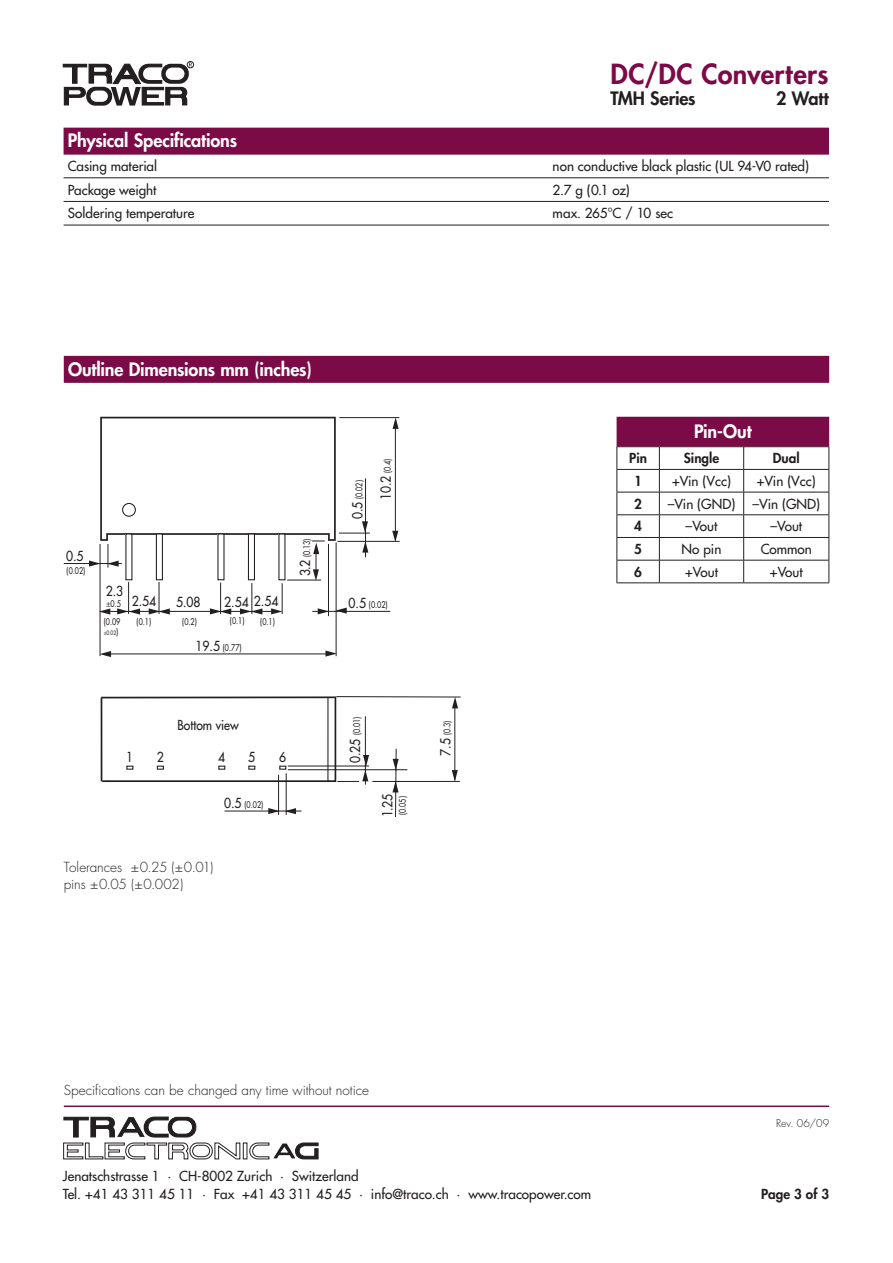
<style>
.page{position:relative;width:893px;height:1263px;background:#fff}
.page>*{position:absolute;margin:0;border:0;box-sizing:border-box;transform-origin:0 0}
.t1{font:800 27px "Futura";letter-spacing:.015em;color:#7b0b46}
.Liste_Titel_Heavy{font:800 18px "Futura";letter-spacing:-.01em;color:#fff}
.t2{font:800 18px "Futura";letter-spacing:-.01em;color:#231f20}
.Liste_GS_medium{font:13.5px/18px "Futura";color:#231f20}
.Text_light{font:300 13.5px "Futura";letter-spacing:-.005em;color:#231f20}
.Tabelle_Heavy{font:13.5px "Futura";color:#231f20}
.Liste_GS_medium-2{font:13.5px/9.4px "Futura";color:#231f20;scale:.9 1}
.Tabelle_Heavy-2{font:800 13.5px "Futura";color:#231f20}
.t3{font:300 10.5px "Futura";letter-spacing:.01em;color:#231f20}
.t4{font:9px "Futura";color:#231f20;scale:.8 1}
.t5{font:6px "Futura";color:#231f20;scale:.8 1}
.s1{font-family:"Myriad Pro";font-size:8.7px}
.s2{font-size:9px}
.s3{font-family:"Myriad Pro"}
.s4{font-size:13.5px}
</style>
<div class="page">
<div style="left:187px;top:61px;width:7px;height:7px;border:1px solid #231f20;border-radius:50%"></div>
<svg style="left:63px;top:63px;width:129px;height:43px"></svg>
<hr style="left:64px;top:1105px;width:765px;height:2px;background:#7b0b46">
<svg style="left:63px;top:1116px;width:256px;height:44px"></svg>
<div style="left:64px;top:128px;width:765px;height:27px;background:#7b0b46"></div>
<hr style="left:64px;top:177px;width:765px;height:1px;background:#231f20">
<hr style="left:64px;top:201px;width:765px;height:1px;background:#231f20">
<hr style="left:64px;top:225px;width:765px;height:1px;background:#231f20">
<div style="left:64px;top:356px;width:765px;height:27px;background:#7b0b46"></div>
<svg style="left:271px;top:608px;width:11px;height:6px"></svg>
<hr style="left:100px;top:544px;width:1px;height:112px;background:#231f20">
<hr style="left:128px;top:582px;width:1px;height:32px;background:#231f20">
<hr style="left:159px;top:582px;width:1px;height:32px;background:#231f20">
<hr style="left:220px;top:583px;width:1px;height:31px;background:#231f20">
<hr style="left:282px;top:583px;width:1px;height:31px;background:#231f20">
<hr style="left:252px;top:583px;width:1px;height:31px;background:#231f20">
<hr style="left:336px;top:542px;width:1px;height:114px;background:#231f20">
<svg style="left:240px;top:608px;width:22px;height:6px"></svg>
<svg style="left:117px;top:608px;width:23px;height:6px"></svg>
<svg style="left:99px;top:608px;width:11px;height:6px"></svg>
<svg style="left:210px;top:608px;width:21px;height:6px"></svg>
<svg style="left:149px;top:608px;width:21px;height:6px"></svg>
<hr style="left:107px;top:611px;width:166px;height:1px;background:#231f20">
<svg style="left:325px;top:650px;width:12px;height:7px"></svg>
<svg style="left:100px;top:651px;width:11px;height:6px"></svg>
<hr style="left:107px;top:654px;width:219px;height:1px;background:#231f20">
<hr style="left:64px;top:563px;width:58px;height:1px;background:#231f20">
<svg style="left:335px;top:607px;width:12px;height:7px"></svg>
<svg style="left:318px;top:608px;width:10px;height:6px"></svg>
<hr style="left:312px;top:611px;width:78px;height:1px;background:#231f20">
<hr style="left:328px;top:544px;width:1px;height:72px;background:#231f20">
<hr style="left:337px;top:541px;width:63px;height:1px;background:#231f20">
<hr style="left:339px;top:417px;width:60px;height:1px;background:#231f20">
<svg style="left:392px;top:531px;width:6px;height:11px"></svg>
<svg style="left:393px;top:417px;width:6px;height:12px"></svg>
<hr style="left:395px;top:426px;width:1px;height:110px;background:#231f20">
<hr style="left:339px;top:533px;width:31px;height:1px;background:#231f20">
<hr style="left:365px;top:478px;width:1px;height:79px;background:#231f20">
<svg style="left:362px;top:541px;width:6px;height:12px"></svg>
<svg style="left:362px;top:521px;width:6px;height:12px"></svg>
<svg style="left:100px;top:696px;width:361px;height:121px"></svg>
<svg style="left:89px;top:417px;width:248px;height:164px"></svg>
<hr style="left:617px;top:446px;width:42px;height:1px;background:#231f20">
<hr style="left:659px;top:446px;width:85px;height:1px;background:#231f20">
<hr style="left:744px;top:446px;width:85px;height:1px;background:#231f20">
<hr style="left:617px;top:469px;width:42px;height:1px;background:#231f20">
<hr style="left:659px;top:469px;width:85px;height:1px;background:#231f20">
<hr style="left:744px;top:469px;width:85px;height:1px;background:#231f20">
<hr style="left:617px;top:492px;width:42px;height:1px;background:#231f20">
<hr style="left:659px;top:492px;width:85px;height:1px;background:#231f20">
<hr style="left:744px;top:492px;width:85px;height:1px;background:#231f20">
<hr style="left:617px;top:514px;width:42px;height:1px;background:#231f20">
<hr style="left:659px;top:514px;width:85px;height:1px;background:#231f20">
<hr style="left:744px;top:514px;width:85px;height:1px;background:#231f20">
<hr style="left:617px;top:537px;width:42px;height:1px;background:#231f20">
<hr style="left:659px;top:537px;width:85px;height:1px;background:#231f20">
<hr style="left:744px;top:537px;width:85px;height:1px;background:#231f20">
<hr style="left:617px;top:560px;width:42px;height:1px;background:#231f20">
<svg style="left:617px;top:447px;width:1px;height:135px"></svg>
<hr style="left:659px;top:560px;width:85px;height:1px;background:#231f20">
<svg style="left:659px;top:447px;width:1px;height:135px"></svg>
<hr style="left:744px;top:560px;width:85px;height:1px;background:#231f20">
<svg style="left:743px;top:447px;width:1px;height:135px"></svg>
<svg style="left:829px;top:447px;width:1px;height:135px"></svg>
<hr style="left:617px;top:582px;width:42px;height:1px;background:#231f20">
<hr style="left:659px;top:582px;width:85px;height:1px;background:#231f20">
<hr style="left:744px;top:582px;width:85px;height:1px;background:#231f20">
<div style="left:617px;top:417px;width:212px;height:29px;background:#7b0b46"></div>
<p class="t1" style="left:610px;top:57px;width:219px">DC/DC Converters</p>
<p class="t2" style="left:610px;top:87px;width:87px">TMH Series</p>
<p class="t2" style="left:776px;top:87px;width:54px">2 Watt</p>
<p class="Liste_Titel_Heavy" style="left:68px;top:129px;width:171px">Physical Specifications</p>
<p class="Liste_GS_medium" style="left:68px;top:157px;width:91px">Casing material</p>
<p class="Liste_GS_medium" style="left:553px;top:157px;width:258px">non conductive black plastic (UL 94-V0 rated)</p>
<p class="Liste_GS_medium" style="left:68px;top:181px;width:90px">Package weight</p>
<p class="Liste_GS_medium" style="left:553px;top:181px;width:79px">2.7 g (0.1 oz)</p>
<p class="Liste_GS_medium" style="left:68px;top:204px;width:128px">Soldering temperature</p>
<p class="Liste_GS_medium" style="left:553px;top:204px;width:122px">max. 265°C / 10 sec</p>
<p class="Liste_Titel_Heavy" style="left:68px;top:358px;width:245px">Outline Dimensions mm (inches)</p>
<p class="Liste_GS_medium-2" style="left:66px;top:552px;width:21px">0.5</p>
<p class="t4" style="left:67px;top:565px;width:25px">(0.02)</p>
<p class="Liste_GS_medium-2" style="left:106px;top:587px;width:58px">2.3<br><span class="s1">±</span> <span class="s2">0.5</span> 2.54</p>
<p class="Liste_GS_medium-2" style="left:176px;top:597px;width:29px">5.08</p>
<p class="Liste_GS_medium-2" style="left:224px;top:597px;width:62px">2.54 2.54</p>
<p class="t4" style="left:104px;top:616px;width:22px">(0.09</p>
<p class="t4" style="left:137px;top:616px;width:20px">(0.1)</p>
<p class="t4" style="left:230px;top:615px;width:20px">(0.1)</p>
<p class="t4" style="left:260px;top:616px;width:20px">(0.1)</p>
<p class="t5" style="left:104px;top:629px;width:20px"><span class="s3">±</span> 0.02<span class="s2">)</span></p>
<p class="t4" style="left:182px;top:616px;width:20px">(0.2)</p>
<p class="t4" style="left:195px;top:642px;width:59px"><span class="s4">19.5</span> (0.77)</p>
<p class="t4" style="left:301px;top:575px;width:47px;rotate:-90deg"><span class="s4">3.2</span> (0.13)</p>
<p class="Liste_GS_medium-2" style="left:177px;top:720px;width:70px">Bottom view</p>
<p class="Liste_GS_medium-2" style="left:126px;top:752px;width:9px">1</p>
<p class="Liste_GS_medium-2" style="left:157px;top:752px;width:9px">2</p>
<p class="Liste_GS_medium-2" style="left:218px;top:752px;width:9px">4</p>
<p class="Liste_GS_medium-2" style="left:248px;top:752px;width:9px">5</p>
<p class="Liste_GS_medium-2" style="left:279px;top:752px;width:9px">6</p>
<p class="t4" style="left:224px;top:799px;width:50px"><span class="s4">0.5</span> (0.02)</p>
<p class="Text_light" style="left:64px;top:859px;width:151px">Tolerances ±0.25 (±0.01)</p>
<p class="Text_light" style="left:64px;top:876px;width:121px">pins ±0.05 (±0.002)</p>
<p class="t4" style="left:353px;top:519px;width:50px;rotate:-90deg"><span class="s4">0.5</span> (0.02)</p>
<p class="t4" style="left:382px;top:500px;width:54px;rotate:-90deg"><span class="s4">10.2</span> (0.4)</p>
<p class="t4" style="left:349px;top:599px;width:50px"><span class="s4">0.5</span> (0.02)</p>
<p class="t4" style="left:351px;top:763px;width:60px;rotate:-90deg"><span class="s4">0.25</span> (0.01)</p>
<p class="Liste_GS_medium-2" style="left:383px;top:817px;width:27px;rotate:-90deg">1.25</p>
<p class="t4" style="left:397px;top:815px;width:25px;rotate:-90deg">(0.05)</p>
<p class="t4" style="left:441px;top:756px;width:45px;rotate:-90deg"><span class="s4">7.5</span> (0.3)</p>
<p class="Liste_Titel_Heavy" style="left:694px;top:420px;width:59px">Pin-Out</p>
<p class="Tabelle_Heavy-2" style="left:629px;top:450px;width:19px">Pin</p>
<p class="Tabelle_Heavy-2" style="left:684px;top:450px;width:37px">Single</p>
<p class="Tabelle_Heavy-2" style="left:773px;top:450px;width:28px">Dual</p>
<p class="Tabelle_Heavy-2" style="left:634px;top:473px;width:9px">1</p>
<p class="Tabelle_Heavy" style="left:672px;top:473px;width:60px">+Vin (Vcc)</p>
<p class="Tabelle_Heavy" style="left:757px;top:473px;width:60px">+Vin (Vcc)</p>
<p class="Tabelle_Heavy-2" style="left:634px;top:495px;width:9px">2</p>
<p class="Tabelle_Heavy" style="left:668px;top:495px;width:69px">–Vin (GND)</p>
<p class="Tabelle_Heavy" style="left:752px;top:495px;width:69px">–Vin (GND)</p>
<p class="Tabelle_Heavy-2" style="left:634px;top:518px;width:9px">4</p>
<p class="Tabelle_Heavy" style="left:686px;top:518px;width:33px">–Vout</p>
<p class="Tabelle_Heavy" style="left:770px;top:518px;width:33px">–Vout</p>
<p class="Tabelle_Heavy-2" style="left:634px;top:541px;width:9px">5</p>
<p class="Tabelle_Heavy" style="left:682px;top:541px;width:41px">No pin</p>
<p class="Tabelle_Heavy" style="left:761px;top:541px;width:53px">Common</p>
<p class="Tabelle_Heavy-2" style="left:634px;top:563px;width:9px">6</p>
<p class="Tabelle_Heavy" style="left:685px;top:563px;width:34px">+Vout</p>
<p class="Tabelle_Heavy" style="left:770px;top:563px;width:34px">+Vout</p>
<p class="Text_light" style="left:64px;top:1082px;width:307px">Specifications can be changed any time without notice</p>
<p class="Liste_GS_medium" style="left:63px;top:1167px;width:530px">Jenatschstrasse 1 · CH-8002 Zurich · Switzerland<br>Tel. +41 43 311 45 11 · Fax +41 43 311 45 45 · info@traco.ch · www.tracopower.com</p>
<p class="t3" style="left:776px;top:1116px;width:55px">Rev. 06/09</p>
<p class="Tabelle_Heavy-2" style="left:761px;top:1186px;width:69px">Page 3 of 3</p>
</div>
